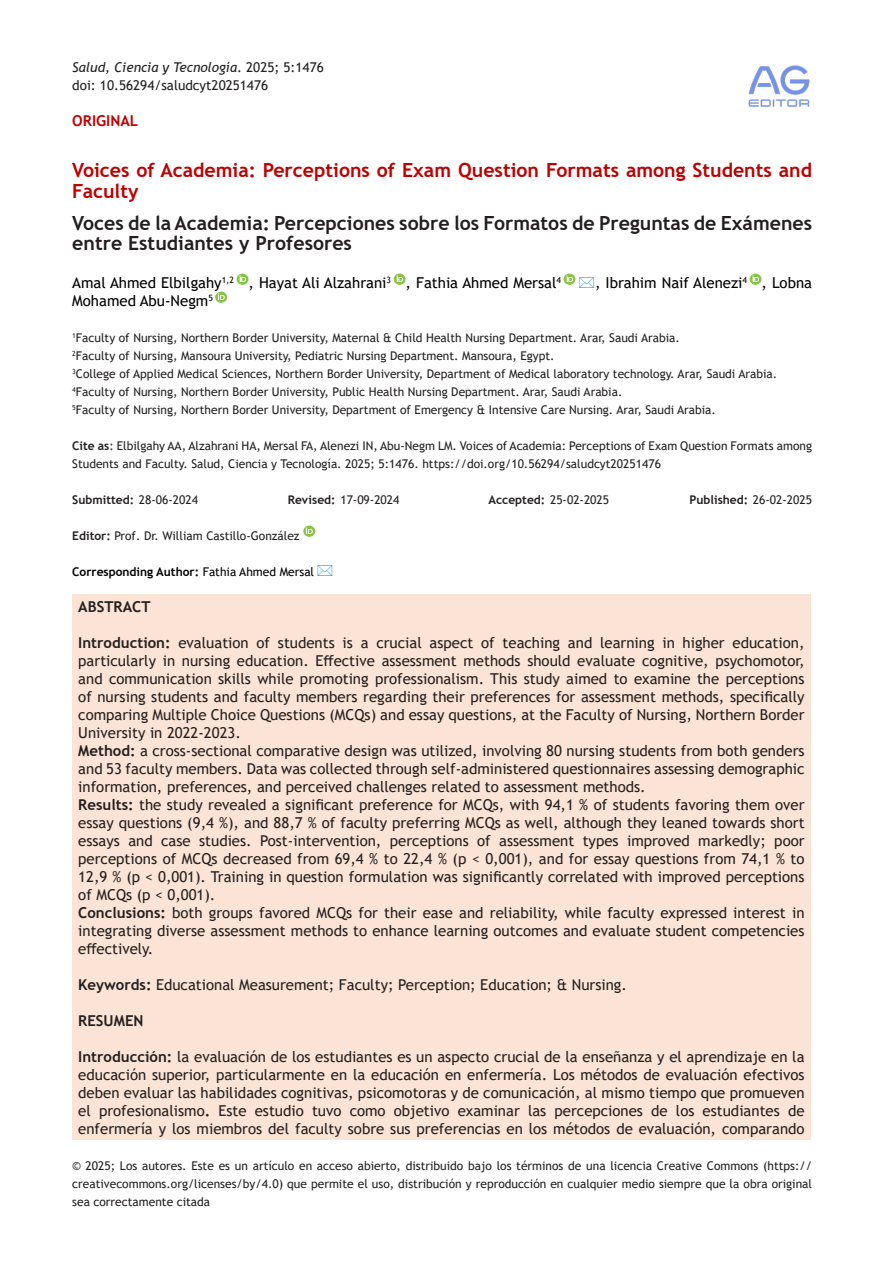
<style>
.page{position:relative;width:893px;height:1263px;background:#fff}
.page>*{position:absolute;margin:0;border:0;box-sizing:border-box;transform-origin:0 0}
.t1{font:700 19.5px/19.5px "Trebuchet MS";color:#231f20}
.t2{font:700 19.5px/21px "Trebuchet MS";color:#be0000}
.t3{font:15px/18px "Trebuchet MS";color:#231f20;text-align:justify}
.t4{font:15px "Trebuchet MS";color:#000}
.t5{font:700 15px "Trebuchet MS";color:#231f20}
.t6{font:700 15px "Trebuchet MS";color:#be0000}
.t7{font:italic 13.5px "Trebuchet MS";color:#231f20}
.t8{font:13.5px "Trebuchet MS";color:#231f20}
.t9{font:12px/18px "Trebuchet MS";color:#231f20;text-align:justify}
.t10{font:700 12px "Trebuchet MS";color:#231f20}
.t11{font:700 12px "Trebuchet MS";color:#000001}
.s1{font-style:normal}
.s2{font-weight:700}
.s3{font-weight:400}
</style>
<div class="page">
<svg style="left:237px;top:274px;width:11px;height:11px"></svg>
<svg style="left:394px;top:274px;width:12px;height:11px"></svg>
<svg style="left:750px;top:274px;width:11px;height:11px"></svg>
<svg style="left:215px;top:292px;width:12px;height:11px"></svg>
<div style="left:72px;top:595px;width:739px;height:545px;background:#fbe4d5"></div>
<svg style="left:303px;top:526px;width:12px;height:11px"></svg>
<img style="left:748px;top:65px;width:62px;height:42px">
<svg style="left:564px;top:274px;width:12px;height:11px"></svg>
<p class="t7" style="left:72px;top:59px;width:253px">Salud, Ciencia y Tecnología<span class="s1">. 2025; 5:1476</span></p>
<p class="t8" style="left:72px;top:77px;width:197px">doi: 10.56294/saludcyt20251476</p>
<p class="t6" style="left:72px;top:111px;width:67px">ORIGINAL</p>
<p class="t2" style="left:72px;top:159px;width:741px">Voices of Academia: Perceptions of Exam Question Formats among Students and<br>Faculty</p>
<p class="t1" style="left:72px;top:214px;width:741px">Voces de la Academia: Percepciones sobre los Formatos de Preguntas de Exámenes entre Estudiantes y Profesores</p>
<p class="t4" style="left:72px;top:273px;width:490px">Amal Ahmed Elbilgahy<sup>1,2</sup> , Hayat Ali Alzahrani<sup>3</sup> , Fathia Ahmed Mersal<sup>4</sup></p>
<p class="t4" style="left:595px;top:273px;width:219px">, Ibrahim Naif Alenezi<sup>4</sup> , Lobna</p>
<p class="t4" style="left:72px;top:291px;width:142px">Mohamed Abu-Negm<sup>5</sup></p>
<p class="t9" style="left:72px;top:329px;width:609px"><sup>1</sup>Faculty of Nursing, Northern Border University, Maternal &amp; Child Health Nursing Department. Arar, Saudi Arabia.</p>
<p class="t9" style="left:72px;top:347px;width:484px"><sup>2</sup>Faculty of Nursing, Mansoura University, Pediatric Nursing Department. Mansoura, Egypt.</p>
<p class="t9" style="left:72px;top:365px;width:706px"><sup>3</sup>College of Applied Medical Sciences, Northern Border University, Department of Medical laboratory technology. Arar, Saudi Arabia.</p>
<p class="t9" style="left:72px;top:383px;width:552px"><sup>4</sup>Faculty of Nursing, Northern Border University, Public Health Nursing Department. Arar, Saudi Arabia.</p>
<p class="t9" style="left:72px;top:401px;width:645px"><sup>5</sup>Faculty of Nursing, Northern Border University, Department of Emergency &amp; Intensive Care Nursing. Arar, Saudi Arabia.</p>
<p class="t9" style="left:72px;top:437px;width:741px"><span class="s2">Cite as</span>: Elbilgahy AA, Alzahrani HA, Mersal FA, Alenezi IN, Abu-Negm LM. Voices of Academia: Perceptions of Exam Question Formats among<br>Students and Faculty. Salud, Ciencia y Tecnología. 2025; 5:1476. https://doi.org/10.56294/saludcyt20251476</p>
<p class="t10" style="left:72px;top:492px;width:127px">Submitted: <span class="s3">28-06-2024</span></p>
<p class="t9" style="left:288px;top:491px;width:113px"><span class="s2">Revised:</span> 17-09-2024</p>
<p class="t9" style="left:488px;top:491px;width:122px"><span class="s2">Accepted:</span> 25-02-2025</p>
<p class="t10" style="left:689px;top:492px;width:124px">Published: <span class="s3">26-02-2025</span></p>
<p class="t9" style="left:72px;top:527px;width:229px"><span class="s2">Editor:</span> Prof. Dr. William Castillo-González</p>
<p class="t11" style="left:72px;top:564px;width:243px">Corresponding Author: <span class="s3">Fathia Ahmed Mersal</span></p>
<p class="t5" style="left:78px;top:597px;width:74px">ABSTRACT</p>
<p class="t3" style="left:78px;top:634px;width:728px"><span class="s2">Introduction:</span> evaluation of students is a crucial aspect of teaching and learning in higher education, particularly in nursing education. Effective assessment methods should evaluate cognitive, psychomotor, and communication skills while promoting professionalism. This study aimed to examine the perceptions of nursing students and faculty members regarding their preferences for assessment methods, specifically comparing Multiple Choice Questions (MCQs) and essay questions, at the Faculty of Nursing, Northern Border University in 2022-2023.</p>
<p class="t3" style="left:78px;top:742px;width:728px"><span class="s2">Method:</span> a cross-sectional comparative design was utilized, involving 80 nursing students from both genders and 53 faculty members. Data was collected through self-administered questionnaires assessing demographic information, preferences, and perceived challenges related to assessment methods.</p>
<p class="t3" style="left:78px;top:796px;width:728px"><span class="s2">Results:</span> the study revealed a significant preference for MCQs, with 94,1 % of students favoring them over essay questions (9,4 %), and 88,7 % of faculty preferring MCQs as well, although they leaned towards short essays and case studies. Post-intervention, perceptions of assessment types improved markedly; poor perceptions of MCQs decreased from 69,4 % to 22,4 % (p &lt; 0,001), and for essay questions from 74,1 % to 12,9 % (p &lt; 0,001). Training in question formulation was significantly correlated with improved perceptions of MCQs (p &lt; 0,001).</p>
<p class="t3" style="left:78px;top:904px;width:728px"><span class="s2">Conclusions:</span> both groups favored MCQs for their ease and reliability, while faculty expressed interest in integrating diverse assessment methods to enhance learning outcomes and evaluate student competencies effectively.</p>
<p class="t3" style="left:78px;top:976px;width:550px"><span class="s2">Keywords:</span> Educational Measurement; Faculty; Perception; Education; &amp; Nursing.</p>
<p class="t5" style="left:78px;top:1011px;width:67px">RESUMEN</p>
<p class="t3" style="left:78px;top:1048px;width:728px"><span class="s2">Introducción:</span> la evaluación de los estudiantes es un aspecto crucial de la enseñanza y el aprendizaje en la educación superior, particularmente en la educación en enfermería. Los métodos de evaluación efectivos deben evaluar las habilidades cognitivas, psicomotoras y de comunicación, al mismo tiempo que promueven el profesionalismo<span class="s2">.</span> Este estudio tuvo como objetivo examinar las percepciones de los estudiantes de enfermería y los miembros del faculty sobre sus preferencias en los métodos de evaluación, comparando</p>
<p class="t9" style="left:72px;top:1157px;width:741px">© 2025; Los autores. Este es un artículo en acceso abierto, distribuido bajo los términos de una licencia Creative Commons (https:// creativecommons.org/licenses/by/4.0) que permite el uso, distribución y reproducción en cualquier medio siempre que la obra original sea correctamente citada</p>
</div>
